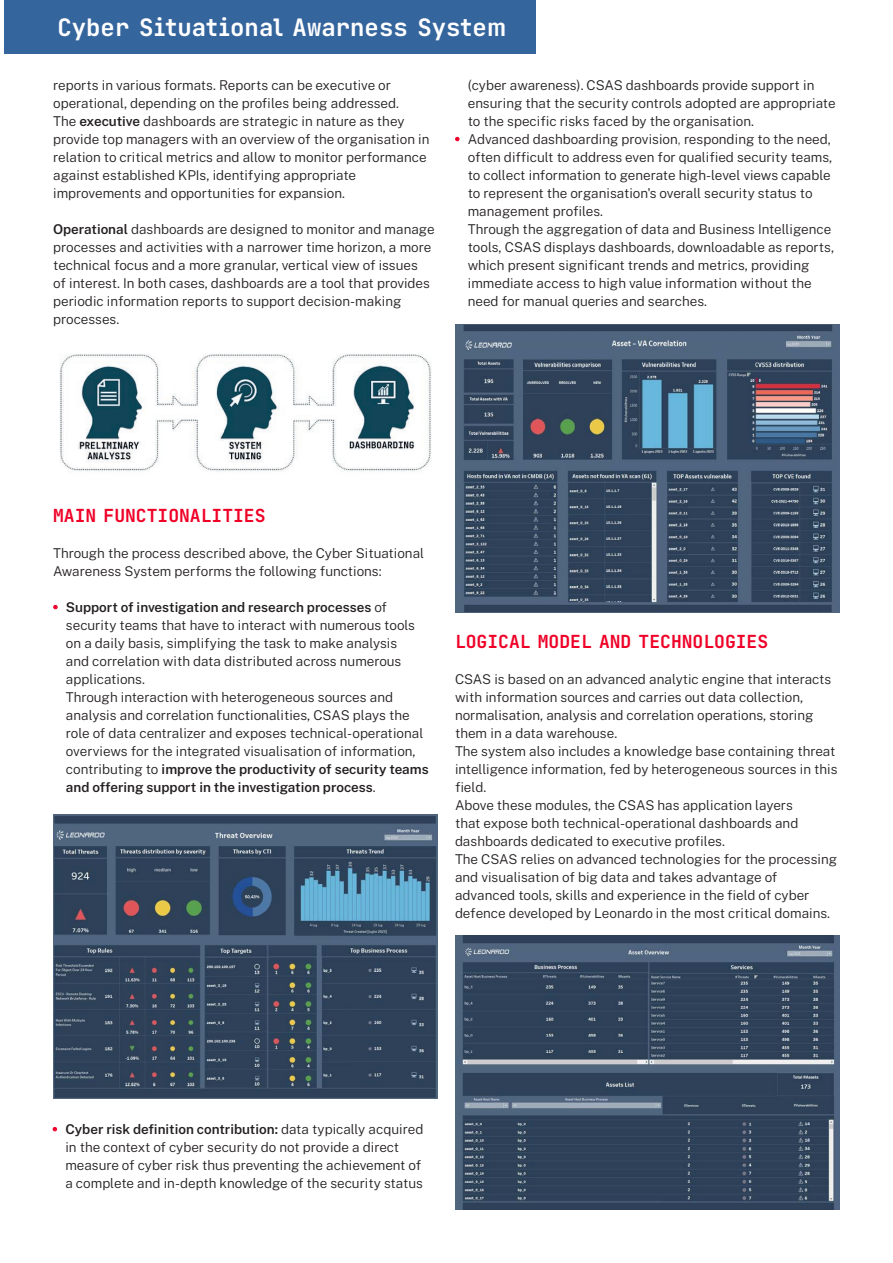
<style>
.page{position:relative;width:893px;height:1263px;background:#fff}
.page>*{position:absolute;margin:0;border:0;box-sizing:border-box;transform-origin:0 0}
.Titolo_banda_-_16_auto_Bianco{font:24px "Tekne LDO Variable";color:#fff}
.Titolo_1_-_12_auto_-_Rosso{font:18px "Tekne LDO Variable";color:#ef0027}
.Testo_-_9_auto{font:300 13.5px/18px "Public Sans";color:#231f20}
.s1{font-weight:600}
.s2{font-weight:700;color:#ef0027}
.s3{color:#5a6670}
</style>
<div class="page">
<div style="left:5px;top:0;width:531px;height:53px;background:#35659d"></div>
<img style="left:60px;top:354px;width:372px;height:118px">
<img style="left:455px;top:325px;width:385px;height:288px">
<img style="left:53px;top:815px;width:385px;height:283px">
<img style="left:455px;top:936px;width:385px;height:274px">
<p class="Titolo_banda_-_16_auto_Bianco" style="left:57px;top:9px;width:450px">Cyber Situational Awarness System</p>
<p class="Testo_-_9_auto" style="left:53px;top:75px;width:347px">reports in various formats. Reports can be executive or operational, depending on the profiles being addressed.</p>
<p class="Testo_-_9_auto" style="left:53px;top:111px;width:378px">The <span class="s1">executive</span> dashboards are strategic in nature as they provide top managers with an overview of the organisation in relation to critical metrics and allow to monitor performance against established KPIs, identifying appropriate improvements and opportunities for expansion.</p>
<p class="Testo_-_9_auto" style="left:53px;top:219px;width:383px"><span class="s1">Operational</span> dashboards are designed to monitor and manage processes and activities with a narrower time horizon, a more technical focus and a more granular, vertical view of issues<br>of interest. In both cases, dashboards are a tool that provides periodic information reports to support decision-making processes.</p>
<p class="Testo_-_9_auto" style="left:468px;top:75px;width:369px">(cyber awareness). CSAS dashboards provide support in ensuring that the security controls adopted are appropriate to the specific risks faced by the organisation.</p>
<p class="Testo_-_9_auto" style="left:468px;top:129px;width:368px;text-indent:-13px"><span class="s2">•</span> Advanced dashboarding provision<span class="s3">,</span> responding to the need, often difficult to address even for qualified security teams, to collect information to generate high-level views capable to represent the organisation's overall security status to management profiles.<br>Through the aggregation of data and Business Intelligence tools, CSAS displays dashboards, downloadable as reports, which present significant trends and metrics, providing immediate access to high value information without the need for manual queries and searches.</p>
<p class="Titolo_1_-_12_auto_-_Rosso" style="left:53px;top:502px;width:214px">MAIN FUNCTIONALITIES</p>
<p class="Testo_-_9_auto" style="left:53px;top:543px;width:373px">Through the process described above, the Cyber Situational<br>Awareness System performs the following functions:</p>
<p class="Testo_-_9_auto" style="left:66px;top:597px;width:364px;text-indent:-13px"><span class="s2">•</span> <span class="s1">Support of investigation and research processes</span> of security teams that have to interact with numerous tools on a daily basis, simplifying the task to make analysis<br>and correlation with data distributed across numerous applications.<br>Through interaction with heterogeneous sources and analysis and correlation functionalities, CSAS plays the role of data centralizer and exposes technical-operational overviews for the integrated visualisation of information, contributing to <span class="s1">improve the productivity of security teams and offering support in the investigation process</span>.</p>
<p class="Titolo_1_-_12_auto_-_Rosso" style="left:455px;top:628px;width:315px">LOGICAL MODEL AND TECHNOLOGIES</p>
<p class="Testo_-_9_auto" style="left:455px;top:669px;width:378px">CSAS is based on an advanced analytic engine that interacts with information sources and carries out data collection, normalisation, analysis and correlation operations, storing them in a data warehouse.</p>
<p class="Testo_-_9_auto" style="left:455px;top:741px;width:384px">The system also includes a knowledge base containing threat intelligence information, fed by heterogeneous sources in this field.</p>
<p class="Testo_-_9_auto" style="left:455px;top:795px;width:345px">Above these modules, the CSAS has application layers that expose both technical-operational dashboards and dashboards dedicated to executive profiles.</p>
<p class="Testo_-_9_auto" style="left:455px;top:849px;width:384px">The CSAS relies on advanced technologies for the processing and visualisation of big data and takes advantage of advanced tools, skills and experience in the field of cyber defence developed by Leonardo in the most critical domains.</p>
<p class="Testo_-_9_auto" style="left:65px;top:1119px;width:359px;text-indent:-13px"><span class="s2">•</span> <span class="s1">Cyber risk definition contribution:</span> data typically acquired in the context of cyber security do not provide a direct measure of cyber risk thus preventing the achievement of a complete and in-depth knowledge of the security status</p>
</div>
